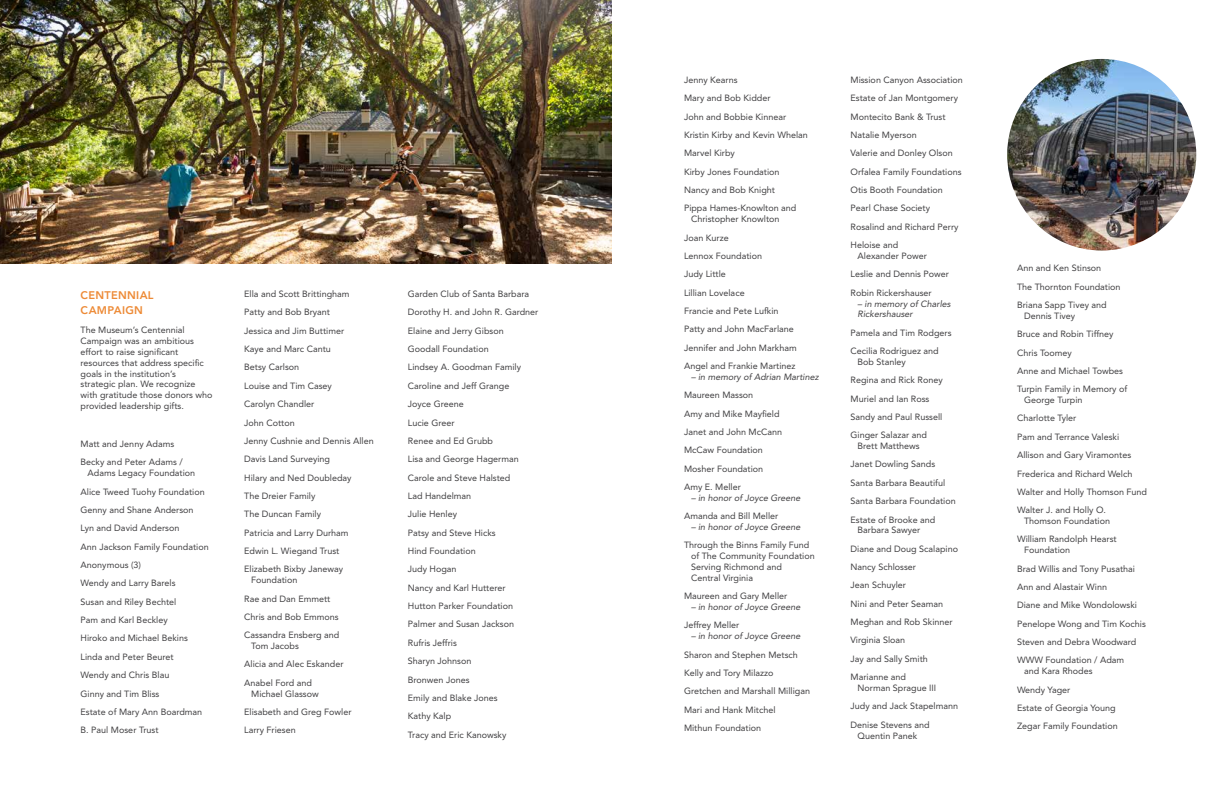
<style>
.page{position:relative;width:1224px;height:792px;background:#fff}
.page>*{position:absolute;margin:0;border:0;box-sizing:border-box;transform-origin:0 0}
.t1{font:800 11px/15px "Avenir";letter-spacing:.025em;color:#ed8a36}
.t2{font:9px/18.4px "Avenir";color:#414042}
.t3{font:italic 9px/10.8px "Avenir";color:#414042}
</style>
<div class="page">
<img style="left:0;top:0;width:612px;height:264px">
<img style="left:1008px;top:60px;width:187px;height:189px">
<div style="left:1002px;top:54px;width:199px;height:201px;border:5px solid #fff;border-radius:50%"></div>
<p class="t1" style="left:81px;top:287px;width:75px">CENTENNIAL<br>CAMPAIGN</p>
<p class="t2" style="left:81px;top:325px;width:133px;line-height:10.8px">The Museum’s Centennial<br>Campaign was an ambitious effort to raise significant resources that address specific goals in the institution’s strategic plan. We recognize with gratitude those donors who provided leadership gifts.</p>
<p class="t2" style="left:81px;top:435px;width:104px">Matt and Jenny Adams<br>Becky and Peter Adams /</p>
<p class="t2" style="left:81px;top:464px;width:130px;text-indent:7px">Adams Legacy Foundation<br>Alice Tweed Tuohy Foundation<br>Genny and Shane Anderson<br>Lyn and David Anderson<br>Ann Jackson Family Foundation<br>Anonymous (3)<br>Wendy and Larry Barels<br>Susan and Riley Bechtel<br>Pam and Karl Beckley<br>Hiroko and Michael Bekins<br>Linda and Peter Beuret<br>Wendy and Chris Blau<br>Ginny and Tim Bliss<br>Estate of Mary Ann Boardman<br>B. Paul Moser Trust</p>
<p class="t2" style="left:244px;top:285px;width:131px">Ella and Scott Brittingham<br>Patty and Bob Bryant<br>Jessica and Jim Buttimer<br>Kaye and Marc Cantu<br>Betsy Carlson<br>Louise and Tim Casey<br>Carolyn Chandler<br>John Cotton<br>Jenny Cushnie and Dennis Allen<br>Davis Land Surveying<br>Hilary and Ned Doubleday<br>The Dreier Family<br>The Duncan Family<br>Patricia and Larry Durham<br>Edwin L. Wiegand Trust<br>Elizabeth Bixby Janeway</p>
<p class="t2" style="left:244px;top:571px;width:97px;text-indent:7px">Foundation<br>Rae and Dan Emmett<br>Chris and Bob Emmons<br>Cassandra Ensberg and</p>
<p class="t2" style="left:244px;top:637px;width:101px;text-indent:7px">Tom Jacobs<br>Alicia and Alec Eskander<br>Anabel Ford and</p>
<p class="t2" style="left:244px;top:684px;width:109px;text-indent:7px">Michael Glassow<br>Elisabeth and Greg Fowler<br>Larry Friesen</p>
<p class="t2" style="left:408px;top:285px;width:132px">Garden Club of Santa Barbara<br>Dorothy H. and John R. Gardner<br>Elaine and Jerry Gibson<br>Goodall Foundation<br>Lindsey A. Goodman Family<br>Caroline and Jeff Grange<br>Joyce Greene<br>Lucie Greer<br>Renee and Ed Grubb<br>Lisa and George Hagerman<br>Carole and Steve Halsted<br>Lad Handelman<br>Julie Henley<br>Patsy and Steve Hicks<br>Hind Foundation<br>Judy Hogan<br>Nancy and Karl Hutterer<br>Hutton Parker Foundation<br>Palmer and Susan Jackson<br>Rufris Jeffris<br>Sharyn Johnson<br>Bronwen Jones<br>Emily and Blake Jones<br>Kathy Kalp<br>Tracy and Eric Kanowsky</p>
<p class="t2" style="left:684px;top:71px;width:125px">Jenny Kearns<br>Mary and Bob Kidder<br>John and Bobbie Kinnear<br>Kristin Kirby and Kevin Whelan<br>Marvel Kirby<br>Kirby Jones Foundation<br>Nancy and Bob Knight<br>Pippa Hames-Knowlton and</p>
<p class="t2" style="left:684px;top:210px;width:114px;text-indent:7px">Christopher Knowlton<br>Joan Kurze<br>Lennox Foundation<br>Judy Little<br>Lillian Lovelace<br>Francie and Pete Lufkin<br>Patty and John MacFarlane<br>Jennifer and John Markham<br>Angel and Frankie Martinez</p>
<p class="t3" style="left:691px;top:371px;width:129px">– in memory of Adrian Martinez</p>
<p class="t2" style="left:684px;top:386px;width:100px">Maureen Masson<br>Amy and Mike Mayfield<br>Janet and John McCann<br>McCaw Foundation<br>Mosher Foundation<br>Amy E. Meller</p>
<p class="t3" style="left:691px;top:492px;width:111px">– in honor of Joyce Greene</p>
<p class="t2" style="left:684px;top:507px;width:96px">Amanda and Bill Meller</p>
<p class="t3" style="left:691px;top:522px;width:111px">– in honor of Joyce Greene</p>
<p class="t2" style="left:691px;top:540px;width:125px;line-height:10.8px;text-indent:-7px">Through the Binns Family Fund of The Community Foundation<br>Serving Richmond and<br>Central Virginia</p>
<p class="t2" style="left:684px;top:587px;width:105px">Maureen and Gary Meller</p>
<p class="t3" style="left:691px;top:602px;width:111px">– in honor of Joyce Greene</p>
<p class="t2" style="left:684px;top:616px;width:57px">Jeffrey Meller</p>
<p class="t3" style="left:691px;top:631px;width:111px">– in honor of Joyce Greene</p>
<p class="t2" style="left:684px;top:645px;width:128px">Sharon and Stephen Metsch<br>Kelly and Tory Milazzo<br>Gretchen and Marshall Milligan<br>Mari and Hank Mitchel<br>Mithun Foundation</p>
<p class="t2" style="left:851px;top:71px;width:114px">Mission Canyon Association<br>Estate of Jan Montgomery<br>Montecito Bank &amp; Trust<br>Natalie Myerson<br>Valerie and Donley Olson<br>Orfalea Family Foundations<br>Otis Booth Foundation<br>Pearl Chase Society<br>Rosalind and Richard Perry<br>Heloise and</p>
<p class="t2" style="left:851px;top:247px;width:100px;text-indent:7px">Alexander Power<br>Leslie and Dennis Power<br>Robin Rickershauser</p>
<p class="t3" style="left:858px;top:298px;width:95px">– in memory of Charles<br>Rickershauser</p>
<p class="t2" style="left:851px;top:323px;width:103px">Pamela and Tim Rodgers<br>Cecilia Rodriguez and</p>
<p class="t2" style="left:851px;top:353px;width:94px;text-indent:7px">Bob Stanley<br>Regina and Rick Roney<br>Muriel and Ian Ross<br>Sandy and Paul Russell<br>Ginger Salazar and</p>
<p class="t2" style="left:851px;top:437px;width:107px;text-indent:7px">Brett Matthews<br>Janet Dowling Sands<br>Santa Barbara Beautiful<br>Santa Barbara Foundation<br>Estate of Brooke and</p>
<p class="t2" style="left:851px;top:521px;width:109px;text-indent:7px">Barbara Sawyer<br>Diane and Doug Scalapino<br>Nancy Schlosser<br>Jean Schuyler<br>Nini and Peter Seaman<br>Meghan and Rob Skinner<br>Virginia Sloan<br>Jay and Sally Smith<br>Marianne and</p>
<p class="t2" style="left:851px;top:679px;width:109px;text-indent:7px">Norman Sprague III<br>Judy and Jack Stapelmann<br>Denise Stevens and</p>
<p class="t2" style="left:858px;top:726px;width:61px">Quentin Panek</p>
<p class="t2" style="left:1017px;top:259px;width:105px">Ann and Ken Stinson<br>The Thornton Foundation<br>Briana Sapp Tivey and</p>
<p class="t2" style="left:1017px;top:307px;width:112px;text-indent:7px">Dennis Tivey<br>Bruce and Robin Tiffney<br>Chris Toomey<br>Anne and Michael Towbes<br>Turpin Family in Memory of</p>
<p class="t2" style="left:1017px;top:391px;width:132px;text-indent:7px">George Turpin<br>Charlotte Tyler<br>Pam and Terrance Valeski<br>Allison and Gary Viramontes<br>Frederica and Richard Welch<br>Walter and Holly Thomson Fund<br>Walter J. and Holly O.</p>
<p class="t2" style="left:1017px;top:512px;width:101px;text-align:center">Thomson Foundation<br>William Randolph Hearst</p>
<p class="t2" style="left:1017px;top:541px;width:130px;text-indent:7px">Foundation<br>Brad Willis and Tony Pusathai<br>Ann and Alastair Winn<br>Diane and Mike Wondolowski<br>Penelope Wong and Tim Kochis<br>Steven and Debra Woodward<br>WWW Foundation / Adam</p>
<p class="t2" style="left:1017px;top:662px;width:102px;text-indent:7px">and Kara Rhodes<br>Wendy Yager<br>Estate of Georgia Young<br>Zegar Family Foundation</p>
</div>
